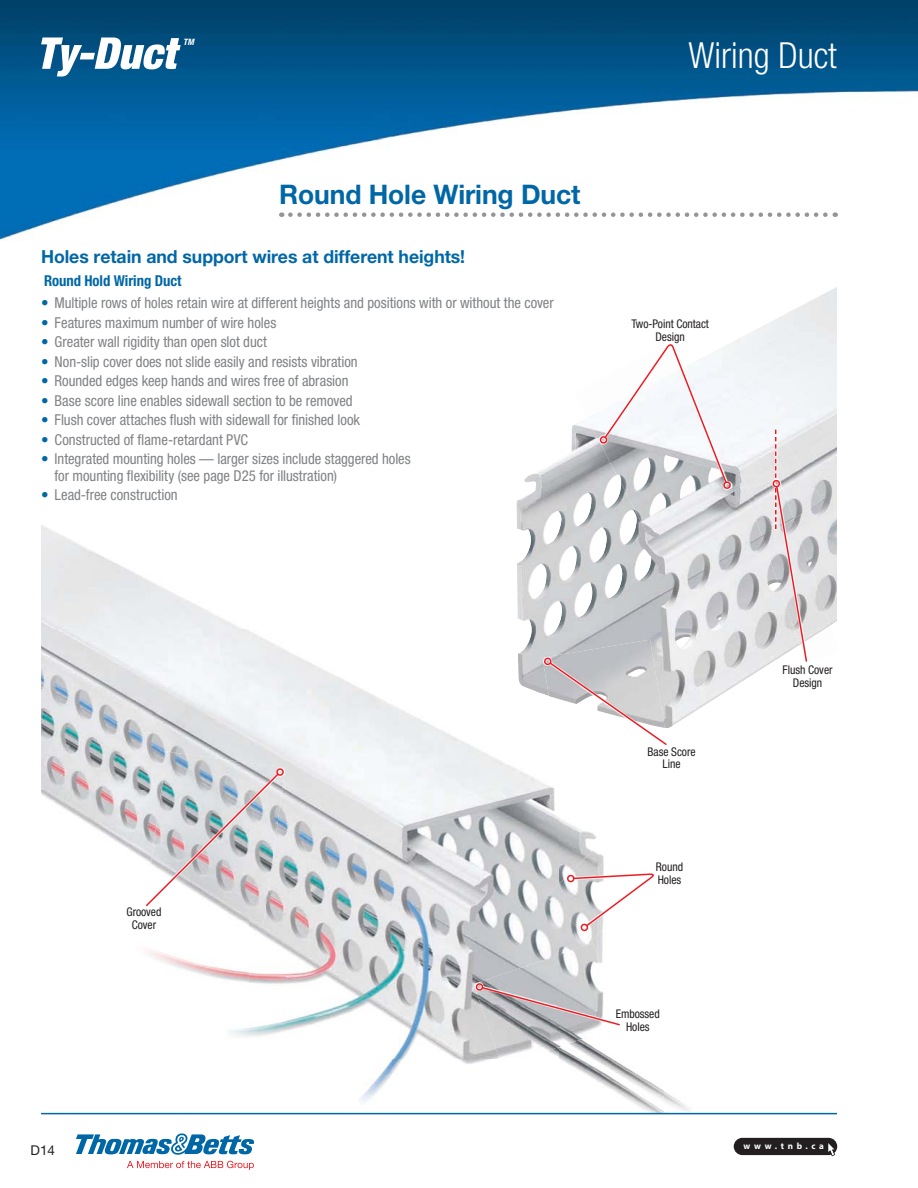
<style>
.page{position:relative;width:918px;height:1188px;background:#fff}
.page>*{position:absolute;margin:0;border:0;box-sizing:border-box;transform-origin:0 0}
.t1{font:300 condensed 36px "Helvetica Neue LT Std";color:#fff}
.t2{font:700 27px "Helvetica Neue LT Std";letter-spacing:-.005em;color:#0067a6}
.t3{font:700 18px "Helvetica Neue LT Std";letter-spacing:-.005em;color:#0067a6}
.t4{font:condensed 15px/16.5px "Helvetica Neue LT Std";letter-spacing:-.005em;color:#808285}
.t5{font:700 condensed 15px "Helvetica Neue LT Std";letter-spacing:-.005em;color:#0067a6}
.t6{font:13.5px "Helvetica Neue LT Std";color:#231f20}
.t7{font:condensed 12px/12.8px "Helvetica Neue LT Std";letter-spacing:-.005em;color:#231f20;text-align:center}
.t8{font:700 9px "Myriad Pro";letter-spacing:.4em;color:#fff}
.t9{font:italic 700 condensed 8.85px "Helvetica Neue LT Std";color:#fff}
.s1{font-weight:700;font-stretch:normal;color:#0067a6}
</style>
<div class="page">
<div style="left:734px;top:1138px;width:103px;height:17px;background:#231f20;border-radius:9px"></div>
<svg style="left:827px;top:1143px;width:8px;height:13px"></svg>
<img style="left:664px;top:1091px;width:52px;height:22px">
<img style="left:248px;top:630px;width:311px;height:483px">
<img style="left:41px;top:630px;width:207px;height:161px">
<img style="left:559px;top:818px;width:105px;height:295px">
<img style="left:41px;top:791px;width:155px;height:322px">
<img style="left:196px;top:923px;width:52px;height:190px">
<img style="left:0;top:0;width:918px;height:240px">
<hr style="left:41px;top:1113px;width:796px;height:1px;background:#0067a6">
<img style="left:516px;top:287px;width:321px;height:441px">
<img style="left:474px;top:943px;width:147px;height:124px">
<svg style="left:475px;top:983px;width:146px;height:43px;background:#c3bdc0"></svg>
<img style="left:744px;top:428px;width:79px;height:91px">
<img style="left:808px;top:563px;width:29px;height:100px">
<img style="left:746px;top:488px;width:84px;height:157px">
<img style="left:748px;top:478px;width:24px;height:53px">
<svg style="left:772px;top:430px;width:36px;height:233px;background:#dcd4d6"></svg>
<img style="left:574px;top:342px;width:26px;height:174px">
<img style="left:587px;top:366px;width:157px;height:166px">
<img style="left:732px;top:456px;width:13px;height:26px">
<svg style="left:600px;top:342px;width:132px;height:148px"></svg>
<img style="left:549px;top:746px;width:10px;height:18px">
<img style="left:542px;top:640px;width:123px;height:88px">
<svg style="left:548px;top:661px;width:120px;height:85px"></svg>
<div style="left:544px;top:657px;width:8px;height:8px;border:2px solid #ed1c24;border-radius:50%"></div>
<img style="left:145px;top:752px;width:140px;height:171px">
<svg style="left:145px;top:772px;width:135px;height:136px;background:#d0ced2"></svg>
<div style="left:276px;top:768px;width:8px;height:8px;border:2px solid #ed1c24;border-radius:50%"></div>
<img style="left:547px;top:831px;width:109px;height:110px">
<svg style="left:565px;top:874px;width:91px;height:59px"></svg>
<svg style="left:127px;top:1161px;width:127px;height:9px"></svg>
<svg style="left:76px;top:1133px;width:178px;height:22px"></svg>
<svg style="left:290px;top:212px;width:546px;height:5px"></svg>
<svg style="left:41px;top:37px;width:140px;height:40px"></svg>
<p class="t9" style="left:183px;top:36px;width:12px">TM</p>
<h2 class="t2" style="left:279px;top:185px;width:303px">Round Hole Wiring Duct</h2>
<p class="t3" style="left:41px;top:251px;width:426px">Holes retain and support wires at different heights!</p>
<p class="t5" style="left:44px;top:275px;width:139px">Round Hold Wiring Duct</p>
<p class="t4" style="left:41px;top:297px;width:514px"><span class="s1">•</span> Multiple rows of holes retain wire at different heights and positions with or without the cover</p>
<p class="t4" style="left:41px;top:316px;width:237px"><span class="s1">•</span> Features maximum number of wire holes</p>
<p class="t4" style="left:41px;top:336px;width:228px"><span class="s1">•</span> Greater wall rigidity than open slot duct</p>
<p class="t4" style="left:41px;top:355px;width:318px"><span class="s1">•</span> Non-slip cover does not slide easily and resists vibration</p>
<p class="t4" style="left:41px;top:375px;width:309px"><span class="s1">•</span> Rounded edges keep hands and wires free of abrasion</p>
<p class="t4" style="left:41px;top:394px;width:313px"><span class="s1">•</span> Base score line enables sidewall section to be removed</p>
<p class="t4" style="left:41px;top:414px;width:321px"><span class="s1">•</span> Flush cover attaches flush with sidewall for finished look</p>
<p class="t4" style="left:41px;top:433px;width:209px"><span class="s1">•</span> Constructed of flame-retardant PVC</p>
<p class="t4" style="left:55px;top:453px;width:358px;text-indent:-13px"><span class="s1">•</span> Integrated mounting holes — larger sizes include staggered holes for mounting flexibility (see page D25 for illustration)</p>
<p class="t4" style="left:41px;top:489px;width:138px"><span class="s1">•</span> Lead-free construction</p>
<h1 class="t1" style="left:689px;top:34px;width:150px">Wiring Duct</h1>
<p class="t7" style="left:631px;top:319px;width:79px">Two-Point Contact<br>Design</p>
<p class="t7" style="left:126px;top:907px;width:37px">Grooved<br>Cover</p>
<p class="t6" style="left:31px;top:1142px;width:26px">D14</p>
<p class="t7" style="left:648px;top:746px;width:50px">Base Score<br>Line</p>
<p class="t7" style="left:656px;top:862px;width:29px;text-align:left">Round<br>Holes</p>
<p class="t7" style="left:783px;top:665px;width:51px">Flush Cover<br>Design</p>
<p class="t7" style="left:616px;top:1009px;width:46px">Embossed<br>Holes</p>
<p class="t8" style="left:744px;top:1141px;width:82px">www.tnb.ca</p>
</div>
